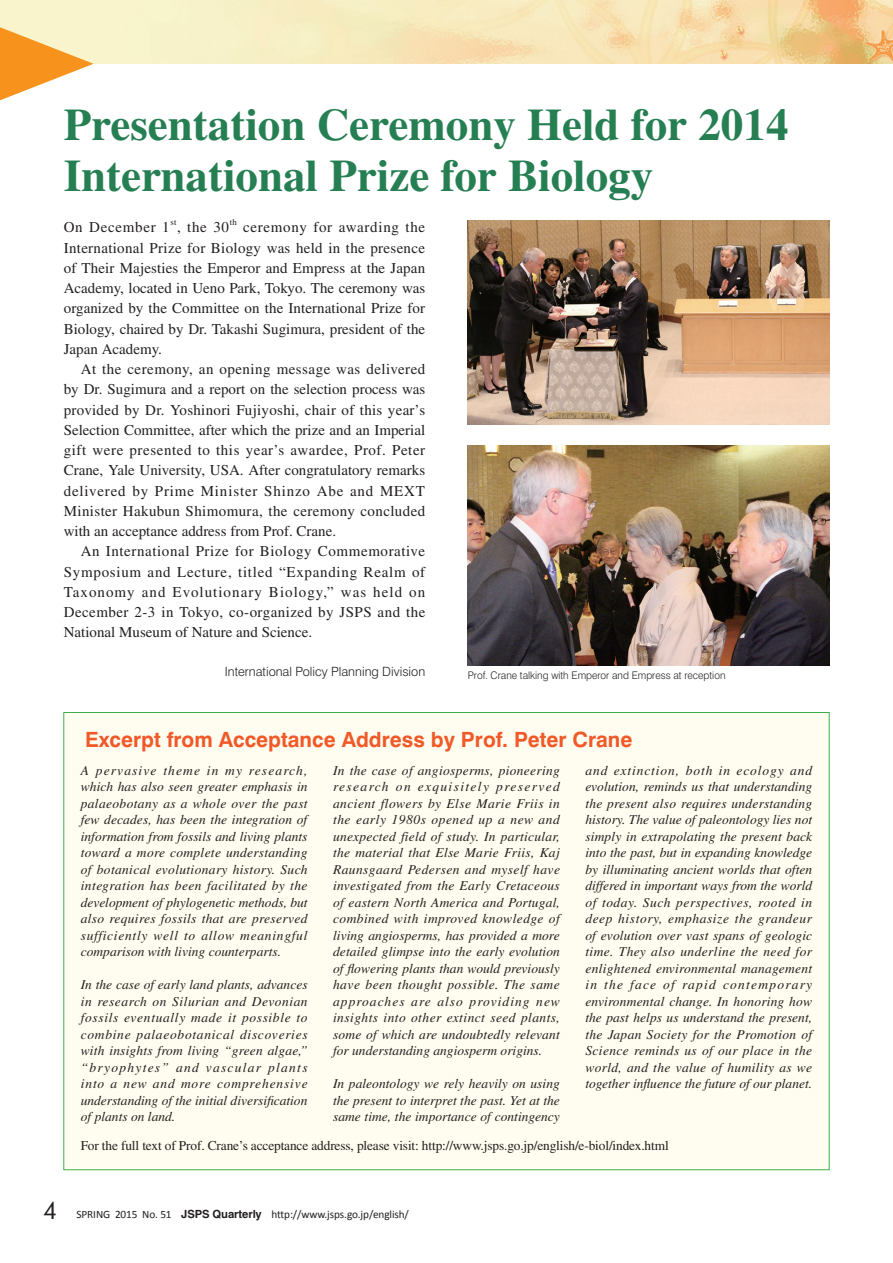
<style>
.page{position:relative;width:893px;height:1263px;background:#fff}
.page>*{position:absolute;margin:0;border:0;box-sizing:border-box;transform-origin:0 0}
.t1{font:700 45px/51px "Times";color:#267f53}
.t2{font:700 21px "Swiss 721 BT";color:#f15929}
.t3{font:15px/20.2px "Times";color:#231f20;text-align:justify}
.t4{font:15px "Times";letter-spacing:.045em;color:#231f20}
.t5{font:italic 13.5px/16.5px "Times";color:#231f20;text-align:justify}
.t6{font:13.5px "Times";letter-spacing:-.01em;color:#231f20}
.t7{font:300 12.75px "Swiss 721 BT";color:#231f20}
.t8{font:11.25px "Calibri";letter-spacing:-.01em;color:#231f20}
.t9{font:300 10.5px "Swiss 721 BT";color:#231f20}
.t10{font:8.7px "Times";color:#231f20}
.s1{font-family:"Futura BT";font-size:24px}
.s2{font-family:"Helvetica";font-weight:700}
</style>
<div class="page">
<div style="left:64px;top:712px;width:765px;height:458px;background:#fefdef;border:1px solid #40ae49"></div>
<img style="left:468px;top:221px;width:361px;height:203px">
<img style="left:0;top:0;width:893px;height:64px">
<svg style="left:0;top:27px;width:94px;height:73px"></svg>
<img style="left:468px;top:445px;width:361px;height:220px">
<h1 class="t1" style="left:64px;top:98px;width:726px">Presentation Ceremony Held for 2014<br>International Prize for Biology</h1>
<p class="t4" style="left:64px;top:219px;width:107px">On December 1</p>
<p class="t10" style="left:170px;top:217px;width:8px">st</p>
<p class="t3" style="left:177px;top:217px;width:54px">, the 30</p>
<p class="t10" style="left:230px;top:217px;width:9px">th</p>
<p class="t3" style="left:64px;top:217px;width:363px;text-indent:179px">ceremony for awarding the International Prize for Biology was held in the presence of Their Majesties the Emperor and Empress at the Japan Academy, located in Ueno Park, Tokyo. The ceremony was organized by the Committee on the International Prize for Biology, chaired by Dr. Takashi Sugimura, president of the Japan Academy.</p>
<p class="t3" style="left:64px;top:359px;width:363px;text-indent:17px">At the ceremony, an opening message was delivered by Dr. Sugimura and a report on the selection process was provided by Dr. Yoshinori Fujiyoshi, chair of this year’s Selection Committee, after which the prize and an Imperial gift were presented to this year’s awardee, Prof. Peter Crane, Yale University, USA. After congratulatory remarks delivered by Prime Minister Shinzo Abe and MEXT Minister Hakubun Shimomura, the ceremony concluded with an acceptance address from Prof. Crane.</p>
<p class="t3" style="left:64px;top:541px;width:363px;text-indent:17px">An International Prize for Biology Commemorative Symposium and Lecture, titled “Expanding Realm of Taxonomy and Evolutionary Biology,” was held on December 2-3 in Tokyo, co-organized by JSPS and the National Museum of Nature and Science.</p>
<p class="t7" style="left:225px;top:664px;width:202px">International Policy Planning Division</p>
<p class="t9" style="left:468px;top:669px;width:259px">Prof. Crane talking with Emperor and Empress at reception</p>
<h2 class="t2" style="left:85px;top:727px;width:549px">Excerpt from Acceptance Address by Prof. Peter Crane</h2>
<p class="t5" style="left:81px;top:762px;width:228px">A pervasive theme in my research, which has also seen greater emphasis in palaeobotany as a whole over the past few decades, has been the integration of information from fossils and living plants toward a more complete understanding of botanical evolutionary history. Such integration has been facilitated by the development of phylogenetic methods, but also requires fossils that are preserved sufficiently well to allow meaningful comparison with living counterparts.</p>
<p class="t5" style="left:81px;top:976px;width:228px">In the case of early land plants, advances in research on Silurian and Devonian fossils eventually made it possible to combine palaeobotanical discoveries with insights from living “green algae,” “bryophytes” and vascular plants into a new and more comprehensive understanding of the initial diversification of plants on land.</p>
<p class="t5" style="left:333px;top:762px;width:228px">In the case of angiosperms, pioneering research on exquisitely preserved ancient flowers by Else Marie Friis in the early 1980s opened up a new and unexpected field of study. In particular, the material that Else Marie Friis, Kaj Raunsgaard Pedersen and myself have investigated from the Early Cretaceous of eastern North America and Portugal, combined with improved knowledge of living angiosperms, has provided a more detailed glimpse into the early evolution of flowering plants than would previously have been thought possible. The same approaches are also providing new insights into other extinct seed plants, some of which are undoubtedly relevant for understanding angiosperm origins.</p>
<p class="t5" style="left:333px;top:1075px;width:228px">In paleontology we rely heavily on using the present to interpret the past. Yet at the same time, the importance of contingency</p>
<p class="t5" style="left:585px;top:762px;width:228px">and extinction, both in ecology and evolution, reminds us that understanding the present also requires understanding history. The value of paleontology lies not simply in extrapolating the present back into the past, but in expanding knowledge by illuminating ancient worlds that often differed in important ways from the world of today. Such perspectives, rooted in deep history, emphasize the grandeur of evolution over vast spans of geologic time. They also underline the need for enlightened environmental management in the face of rapid contemporary environmental change. In honoring how the past helps us understand the present, the Japan Society for the Promotion of Science reminds us of our place in the world, and the value of humility as we together influence the future of our planet.</p>
<p class="t6" style="left:81px;top:1138px;width:589px">For the full text of Prof. Crane’s acceptance address, please visit: http://www.jsps.go.jp/english/e-biol/index.html</p>
<p class="t8" style="left:43px;top:1207px;width:367px"><span class="s1">4</span> SPRING 2015 No. 51 <span class="s2">JSPS Quarterly</span> http://www.jsps.go.jp/english/</p>
</div>
